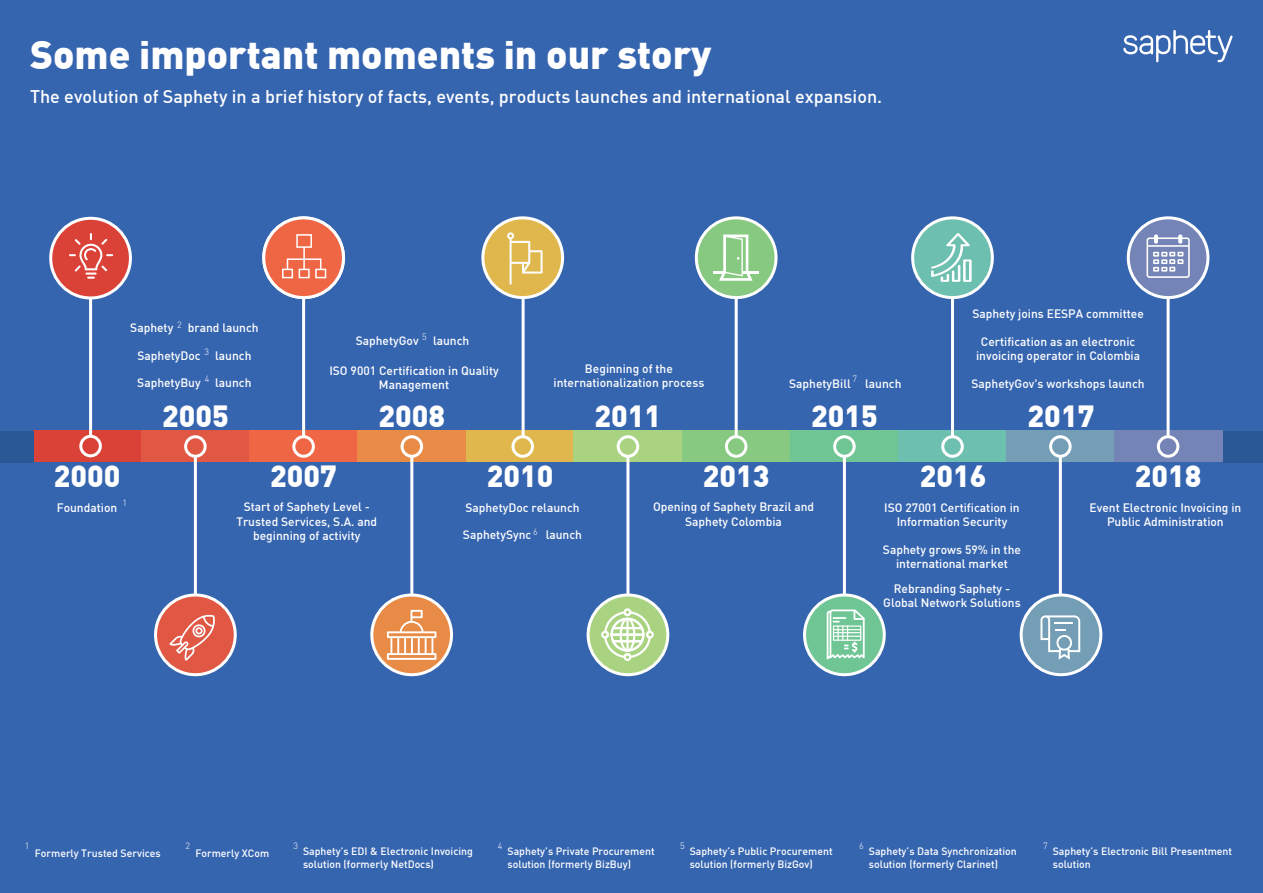
<style>
.page{position:relative;width:1263px;height:893px;background:#3665b0}
.page>*{position:absolute;margin:0;border:0;box-sizing:border-box;transform-origin:0 0}
.t1{font:39px "DIN Black";color:#fff}
.t2{font:30px "DIN Black";color:#fff}
.t3{font:18px "DIN Medium";color:#fff}
.t4{font:12px/14.4px "DIN Medium";color:#fff;text-align:center}
.t5{font:10.5px/12.6px "DIN Medium";color:#fff}
.t6{font:9px "DIN Light";color:#fff}
</style>
<div class="page">
<div style="left:33px;top:431px;width:108px;height:31px;background:#db4237"></div>
<div style="left:0;top:431px;width:33px;height:31px;background:#285895"></div>
<div style="left:1222px;top:431px;width:41px;height:31px;background:#285895"></div>
<div style="left:141px;top:431px;width:108px;height:31px;background:#e05744"></div>
<div style="left:249px;top:431px;width:109px;height:31px;background:#ef6645"></div>
<div style="left:358px;top:431px;width:108px;height:31px;background:#e88b47"></div>
<div style="left:466px;top:431px;width:108px;height:31px;background:#e0b74c"></div>
<div style="left:574px;top:431px;width:108px;height:31px;background:#a9d380"></div>
<div style="left:682px;top:431px;width:108px;height:31px;background:#87c981"></div>
<div style="left:790px;top:431px;width:108px;height:31px;background:#6fc594"></div>
<div style="left:898px;top:431px;width:109px;height:31px;background:#6dbfaf"></div>
<div style="left:1006px;top:431px;width:109px;height:31px;background:#739eb6"></div>
<div style="left:1114px;top:431px;width:108px;height:31px;background:#7484b6"></div>
<hr style="left:89px;top:298px;width:3px;height:139px;background:#fff">
<hr style="left:522px;top:298px;width:3px;height:139px;background:#fff">
<hr style="left:735px;top:298px;width:3px;height:139px;background:#fff">
<hr style="left:951px;top:298px;width:3px;height:139px;background:#fff">
<hr style="left:1166px;top:298px;width:3px;height:139px;background:#fff">
<hr style="left:194px;top:455px;width:3px;height:140px;background:#fff">
<hr style="left:410px;top:455px;width:3px;height:140px;background:#fff">
<hr style="left:626px;top:455px;width:3px;height:140px;background:#fff">
<hr style="left:843px;top:455px;width:3px;height:140px;background:#fff">
<hr style="left:1059px;top:455px;width:3px;height:140px;background:#fff">
<div style="left:51px;top:218px;width:79px;height:80px;background:#db4237;border-radius:50%"></div>
<div style="left:49px;top:217px;width:83px;height:82px;border:3px solid #fff;border-radius:50%"></div>
<div style="left:156px;top:595px;width:79px;height:80px;background:#e05744;border-radius:50%"></div>
<div style="left:154px;top:593px;width:83px;height:83px;border:3px solid #fff;border-radius:50%"></div>
<div style="left:483px;top:218px;width:80px;height:80px;background:#e0b74c;border-radius:50%"></div>
<div style="left:481px;top:216px;width:83px;height:83px;border:3px solid #fff;border-radius:50%"></div>
<div style="left:696px;top:218px;width:80px;height:80px;background:#87c981;border-radius:50%"></div>
<div style="left:695px;top:216px;width:82px;height:83px;border:3px solid #fff;border-radius:50%"></div>
<svg style="left:911px;top:216px;width:83px;height:83px;background:#8bcbc0"></svg>
<div style="left:1128px;top:218px;width:80px;height:80px;background:#7484b6;border-radius:50%"></div>
<div style="left:1127px;top:216px;width:82px;height:83px;border:3px solid #fff;border-radius:50%"></div>
<div style="left:372px;top:595px;width:79px;height:80px;background:#e88b47;border-radius:50%"></div>
<div style="left:370px;top:593px;width:83px;height:83px;border:3px solid #fff;border-radius:50%"></div>
<svg style="left:588px;top:595px;width:80px;height:80px;background:#b3d88f"></svg>
<div style="left:587px;top:593px;width:82px;height:83px;border:3px solid #fff;border-radius:50%"></div>
<div style="left:804px;top:595px;width:80px;height:80px;background:#6fc594;border-radius:50%"></div>
<div style="left:803px;top:593px;width:83px;height:83px;border:3px solid #fff;border-radius:50%"></div>
<div style="left:1021px;top:595px;width:80px;height:80px;background:#739eb6;border-radius:50%"></div>
<div style="left:1020px;top:593px;width:82px;height:83px;border:3px solid #fff;border-radius:50%"></div>
<div style="left:79px;top:435px;width:23px;height:22px;border:3px solid #fff;border-radius:50%"></div>
<div style="left:184px;top:435px;width:23px;height:23px;border:3px solid #fff;border-radius:50%"></div>
<div style="left:401px;top:435px;width:22px;height:23px;border:3px solid #fff;border-radius:50%"></div>
<div style="left:511px;top:435px;width:23px;height:23px;border:3px solid #fff;border-radius:50%"></div>
<div style="left:617px;top:435px;width:22px;height:23px;border:3px solid #fff;border-radius:50%"></div>
<div style="left:725px;top:435px;width:22px;height:23px;border:3px solid #fff;border-radius:50%"></div>
<div style="left:833px;top:435px;width:23px;height:23px;border:3px solid #fff;border-radius:50%"></div>
<div style="left:1049px;top:435px;width:23px;height:23px;border:3px solid #fff;border-radius:50%"></div>
<div style="left:1157px;top:435px;width:22px;height:23px;border:3px solid #fff;border-radius:50%"></div>
<div style="left:941px;top:435px;width:23px;height:23px;border:3px solid #fff;border-radius:50%"></div>
<svg style="left:507px;top:232px;width:36px;height:53px"></svg>
<svg style="left:169px;top:614px;width:46px;height:47px"></svg>
<svg style="left:1040px;top:615px;width:40px;height:45px"></svg>
<svg style="left:69px;top:233px;width:44px;height:46px"></svg>
<svg style="left:601px;top:608px;width:53px;height:53px;background:#c7e2ad"></svg>
<hr style="left:743px;top:271px;width:15px;height:3px;background:#fff">
<svg style="left:713px;top:235px;width:39px;height:46px"></svg>
<svg style="left:931px;top:233px;width:41px;height:49px;background:#93cfc4"></svg>
<svg style="left:827px;top:609px;width:38px;height:50px"></svg>
<svg style="left:1146px;top:234px;width:44px;height:44px"></svg>
<svg style="left:387px;top:610px;width:49px;height:50px"></svg>
<hr style="left:302px;top:298px;width:3px;height:139px;background:#fff">
<div style="left:262px;top:216px;width:83px;height:83px;background:#ef6645;border:3px solid #fff;border-radius:50%"></div>
<div style="left:292px;top:435px;width:23px;height:23px;border:3px solid #fff;border-radius:50%"></div>
<div style="left:296px;top:234px;width:16px;height:14px;border:2px solid #fff"></div>
<div style="left:282px;top:269px;width:11px;height:9px;border:2px solid #fff"></div>
<div style="left:299px;top:269px;width:11px;height:9px;border:2px solid #fff"></div>
<div style="left:315px;top:269px;width:11px;height:9px;border:2px solid #fff"></div>
<div style="left:287px;top:258px;width:34px;height:12px;border:2px solid #fff"></div>
<hr style="left:303px;top:247px;width:2px;height:22px;background:#fff">
<svg style="left:1123px;top:30px;width:109px;height:32px"></svg>
<h1 class="t1" style="left:30px;top:29px;width:683px">Some important moments in our story</h1>
<h3 class="t3" style="left:30px;top:85px;width:854px">The evolution of Saphety in a brief history of facts, events, products launches and international expansion.</h3>
<p class="t6" style="left:177px;top:319px;width:6px">2</p>
<p class="t4" style="left:137px;top:348px;width:116px">SaphetyDoc launch</p>
<p class="t4" style="left:130px;top:320px;width:130px">Saphety brand launch</p>
<p class="t6" style="left:205px;top:346px;width:6px">3</p>
<p class="t4" style="left:137px;top:375px;width:116px">SaphetyBuy launch</p>
<p class="t6" style="left:205px;top:374px;width:6px">4</p>
<h2 class="t2" style="left:162px;top:396px;width:68px">2005</h2>
<p class="t6" style="left:422px;top:332px;width:6px">5</p>
<p class="t4" style="left:356px;top:333px;width:115px">SaphetyGov launch</p>
<p class="t4" style="left:329px;top:363px;width:171px">ISO 9001 Certification in Quality<br>Management</p>
<h2 class="t2" style="left:378px;top:396px;width:68px">2008</h2>
<p class="t4" style="left:553px;top:361px;width:152px">Beginning of the internationalization process</p>
<h2 class="t2" style="left:595px;top:396px;width:68px">2011</h2>
<h2 class="t2" style="left:54px;top:456px;width:68px">2000</h2>
<h2 class="t2" style="left:270px;top:456px;width:68px">2007</h2>
<h2 class="t2" style="left:487px;top:456px;width:68px">2010</h2>
<h2 class="t2" style="left:703px;top:456px;width:68px">2013</h2>
<p class="t6" style="left:852px;top:374px;width:6px">7</p>
<p class="t4" style="left:789px;top:376px;width:114px">SaphetyBill launch</p>
<h2 class="t2" style="left:811px;top:396px;width:68px">2015</h2>
<p class="t4" style="left:972px;top:306px;width:173px">Saphety joins EESPA committee</p>
<p class="t4" style="left:976px;top:334px;width:166px">Certification as an electronic invoicing operator in Colombia</p>
<p class="t4" style="left:971px;top:376px;width:175px">SaphetyGov's workshops launch</p>
<h2 class="t2" style="left:920px;top:456px;width:68px">2016</h2>
<h2 class="t2" style="left:1028px;top:396px;width:68px">2017</h2>
<h2 class="t2" style="left:1135px;top:456px;width:68px">2018</h2>
<p class="t6" style="left:123px;top:497px;width:6px">1</p>
<p class="t4" style="left:57px;top:500px;width:62px">Foundation</p>
<p class="t4" style="left:236px;top:499px;width:142px">Start of Saphety Level -<br>Trusted Services, S.A. and beginning of activity</p>
<p class="t4" style="left:465px;top:500px;width:116px">SaphetyDoc relaunch</p>
<p class="t4" style="left:463px;top:527px;width:121px">SaphetySync launch</p>
<p class="t6" style="left:533px;top:526px;width:6px">6</p>
<p class="t4" style="left:653px;top:499px;width:163px">Opening of Saphety Brazil and<br>Saphety Colombia</p>
<p class="t4" style="left:884px;top:500px;width:137px">ISO 27001 Certification in<br>Information Security</p>
<p class="t4" style="left:1089px;top:500px;width:153px">Event Electronic Invoicing in<br>Public Administration</p>
<p class="t4" style="left:883px;top:542px;width:140px">Saphety grows 59% in the international market</p>
<p class="t4" style="left:883px;top:581px;width:139px">Rebranding Saphety -<br>Global Network Solutions</p>
<p class="t6" style="left:25px;top:840px;width:6px">1</p>
<p class="t5" style="left:35px;top:846px;width:128px">Formerly Trusted Services</p>
<p class="t6" style="left:185px;top:840px;width:6px">2</p>
<p class="t6" style="left:293px;top:840px;width:6px">3</p>
<p class="t5" style="left:303px;top:845px;width:171px">Saphety’s EDI &amp; Electronic Invoicing solution (formerly NetDocs)</p>
<p class="t5" style="left:195px;top:846px;width:76px">Formerly XCom</p>
<p class="t6" style="left:498px;top:840px;width:6px">4</p>
<p class="t5" style="left:507px;top:845px;width:149px">Saphety’s Private Procurement solution (formerly BizBuy)</p>
<p class="t6" style="left:680px;top:840px;width:6px">5</p>
<p class="t5" style="left:690px;top:845px;width:144px">Saphety’s Public Procurement solution (formerly BizGov)</p>
<p class="t6" style="left:859px;top:840px;width:6px">6</p>
<p class="t5" style="left:869px;top:845px;width:150px">Saphety’s Data Synchronization solution (formerly Clarinet)</p>
<p class="t6" style="left:1043px;top:840px;width:6px">7</p>
<p class="t5" style="left:1053px;top:845px;width:181px">Saphety’s Electronic Bill Presentment solution</p>
</div>
